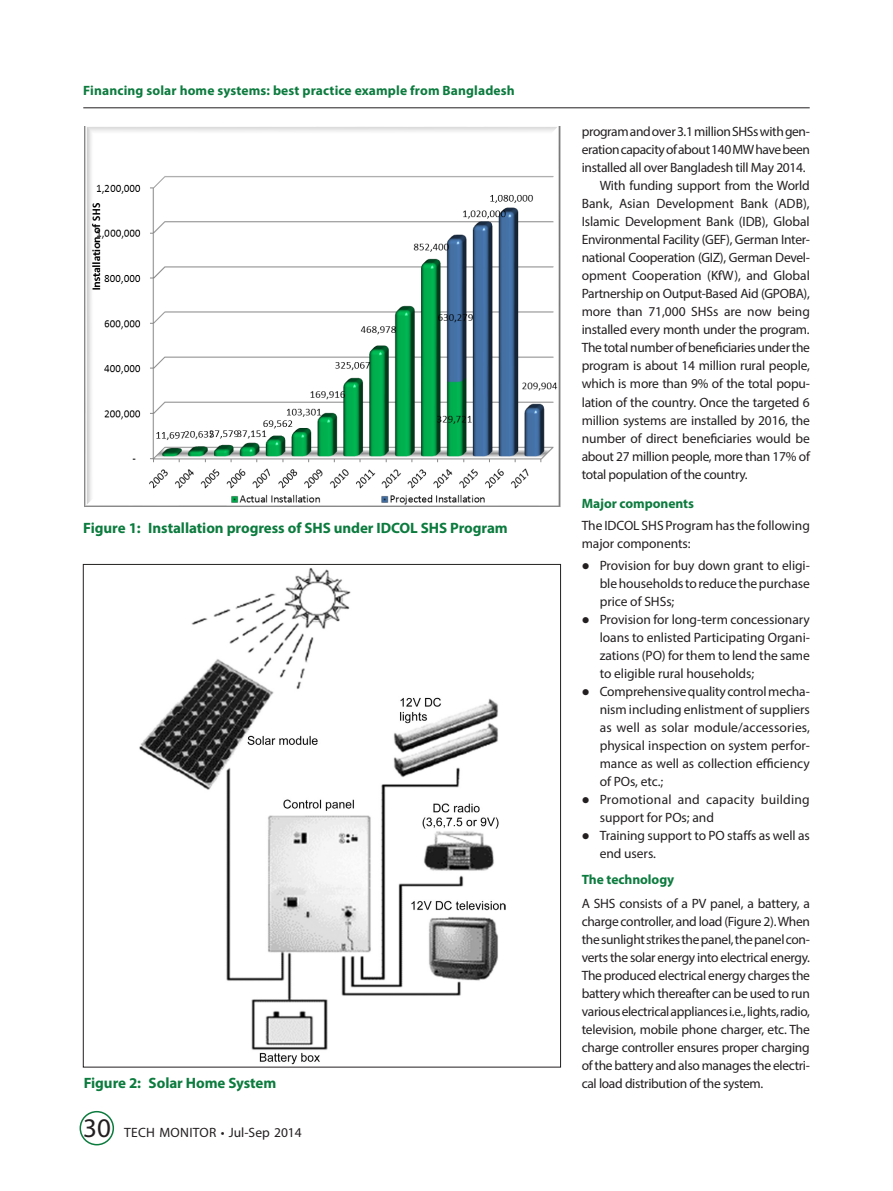
<style>
.page{position:relative;width:893px;height:1191px;background:#fff}
.page>*{position:absolute;margin:0;border:0;box-sizing:border-box;transform-origin:0 0}
.FC{font:700 15px "Myriad Pro";letter-spacing:-.005em;color:#0c7b3e}
.BT1{font:13.5px/18px "Myriad Pro";letter-spacing:-.025em;color:#231f20;text-align:justify}
.BT{font:13.5px/18px "Myriad Pro";letter-spacing:-.02em;color:#231f20}
.BLM{font:13.5px/18px "Myriad Pro";letter-spacing:-.005em;color:#231f20;text-align:justify}
.t1{font:700 13.5px "Myriad Pro";letter-spacing:.01em;color:#0c7b3e}
.BLM-2{font:13.5px/18px "Myriad Pro";letter-spacing:.015em;color:#231f20}
.VFH{font:13.5px "Myriad Pro";letter-spacing:.015em;color:#231f20}
.s1{font-size:27px}
</style>
<div class="page">
<hr style="left:83px;top:107px;width:726px;height:1px;background:#231f20">
<div style="left:80px;top:1111px;width:34px;height:34px;border:2px solid #0c7b3e;border-radius:50%"></div>
<img style="left:84px;top:126px;width:476px;height:381px">
<img style="left:139px;top:568px;width:366px;height:496px">
<p class="t1" style="left:83px;top:81px;width:433px">Financing solar home systems: best practice example from Bangladesh</p>
<p class="FC" style="left:83px;top:518px;width:426px">Figure 1: Installation progress of SHS under IDCOL SHS Program</p>
<p class="FC" style="left:84px;top:1073px;width:194px">Figure 2: Solar Home System</p>
<p class="VFH" style="left:83px;top:1124px;width:220px"><span class="s1">30</span> TECH MONITOR • Jul-Sep 2014</p>
<p class="BT1" style="left:581px;top:123px;width:230px">program and over 3.1 million SHSs with gen&shy;eration capacity of about 140 MW have been installed all over Bangladesh till May 2014.</p>
<p class="BT1" style="left:581px;top:177px;width:230px;text-indent:18px">With funding support from the World Bank, Asian Development Bank (ADB), Islamic Development Bank (IDB), Global Environmental Facility (GEF), German Inter&shy;national Cooperation (GIZ), German Devel&shy;opment Cooperation (KfW), and Global Partnership on Output-Based Aid (GPOBA), more than 71,000 SHSs are now being installed every month under the program.<br>The total number of beneficiaries under the program is about 14 million rural people, which is more than 9% of the total popu&shy;lation of the country. Once the targeted 6 million systems are installed by 2016, the number of direct beneficiaries would be about 27 million people, more than 17% of total population of the country.</p>
<h2 class="t1" style="left:581px;top:494px;width:114px">Major components</h2>
<p class="BT" style="left:581px;top:516px;width:230px">The IDCOL SHS Program has the following major components:</p>
<p class="BLM" style="left:599px;top:556px;width:211px;text-indent:-18px">● Provision for buy down grant to eligi&shy;ble households to reduce the purchase price of SHSs;</p>
<p class="BLM" style="left:599px;top:610px;width:212px;text-indent:-18px">● Provision for long-term concessionary loans to enlisted Participating Organi&shy;zations (PO) for them to lend the same to eligible rural households;</p>
<p class="BLM" style="left:599px;top:682px;width:212px;text-indent:-18px">● Comprehensive quality control mecha&shy;nism including enlistment of suppliers as well as solar module/accessories, physical inspection on system perfor&shy;mance as well as collection efficiency of POs, etc.;</p>
<p class="BLM-2" style="left:599px;top:790px;width:211px;text-indent:-18px">● Promotional and capacity building support for POs; and</p>
<p class="BLM" style="left:599px;top:826px;width:212px;text-indent:-18px">● Training support to PO staffs as well as end users.</p>
<h2 class="t1" style="left:581px;top:870px;width:94px">The technology</h2>
<p class="BT" style="left:581px;top:894px;width:230px;text-align:justify">A SHS consists of a PV panel, a battery, a charge controller, and load (Figure 2). When the sunlight strikes the panel, the panel con&shy;verts the solar energy into electrical energy.<br>The produced electrical energy charges the battery which thereafter can be used to run various electrical appliances i.e., lights, radio, television, mobile phone charger, etc. The charge controller ensures proper charging of the battery and also manages the electri&shy;cal load distribution of the system.</p>
</div>
